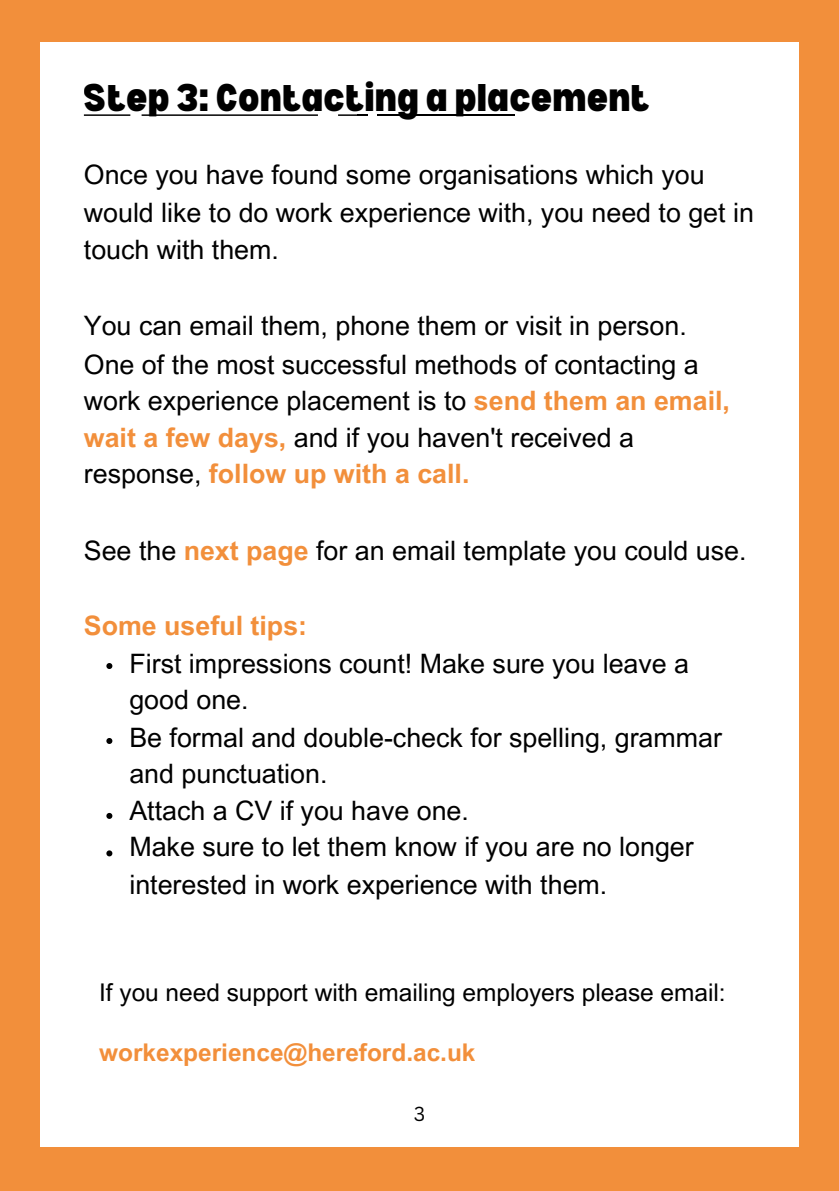
<style>
.page{position:relative;width:839px;height:1191px;background:#fff}
.page>*{position:absolute;margin:0;border:0;box-sizing:border-box;transform-origin:0 0}
.t1{font:900 semi-condensed 37.8px "Bernoru";letter-spacing:.005em;color:#000}
.t2{font:26.8px/36.8px "Arial MT Pro";color:#000}
.t3{font:700 26.8px "Arial MT Pro";color:#f28f3b}
.t4{font:24.4px "Arial MT Pro";color:#000}
.t5{font:700 24.4px "Arial MT Pro";color:#f28f3b}
.t6{font:19.8px "Canva Sans";color:#000}
.s1{font-weight:700;color:#f28f3b}
</style>
<div class="page">
<div style="left:0;top:0;width:838px;height:1190px;background:#f28f3b"></div>
<div style="left:40px;top:42px;width:758px;height:1105px;background:#fff"></div>
<hr style="left:84px;top:114px;width:274px;height:2px;background:#000">
<svg style="left:358px;top:114px;width:9px;height:2px"></svg>
<hr style="left:377px;top:114px;width:138px;height:2px;background:#000">
<svg style="left:106px;top:663px;width:6px;height:6px"></svg>
<svg style="left:106px;top:738px;width:6px;height:6px"></svg>
<svg style="left:106px;top:813px;width:6px;height:6px"></svg>
<svg style="left:106px;top:850px;width:6px;height:6px"></svg>
<h1 class="t1" style="left:84px;top:76px;width:567px">Step 3: Contacting a placement</h1>
<p class="t2" style="left:84px;top:160px;width:671px;line-height:37.4px">Once you have found some organisations which you would like to do work experience with, you need to get in touch with them.</p>
<p class="t2" style="left:84px;top:309px;width:616px;line-height:39px">You can email them, phone them or visit in person.<br>One of the most successful methods of contacting a</p>
<p class="t2" style="left:84px;top:385px;width:647px">work experience placement is to <span class="s1">send them an email, wait a few days,</span> and if you haven't received a response, <span class="s1">follow up with a call.</span></p>
<p class="t2" style="left:84px;top:536px;width:664px">See the <span class="s1">next page</span> for an email template you could use.</p>
<p class="t3" style="left:84px;top:616px;width:225px">Some useful tips:</p>
<p class="t2" style="left:129px;top:649px;width:594px">First impressions count! Make sure you leave a good one.<br>Be formal and double-check for spelling, grammar and punctuation.<br>Attach a CV if you have one.<br>Make sure to let them know if you are no longer interested in work experience with them.</p>
<p class="t4" style="left:99px;top:983px;width:628px">If you need support with emailing employers please email:</p>
<p class="t5" style="left:99px;top:1043px;width:378px">workexperience@hereford.ac.uk</p>
<p class="t6" style="left:414px;top:1100px;width:13px">3</p>
</div>
